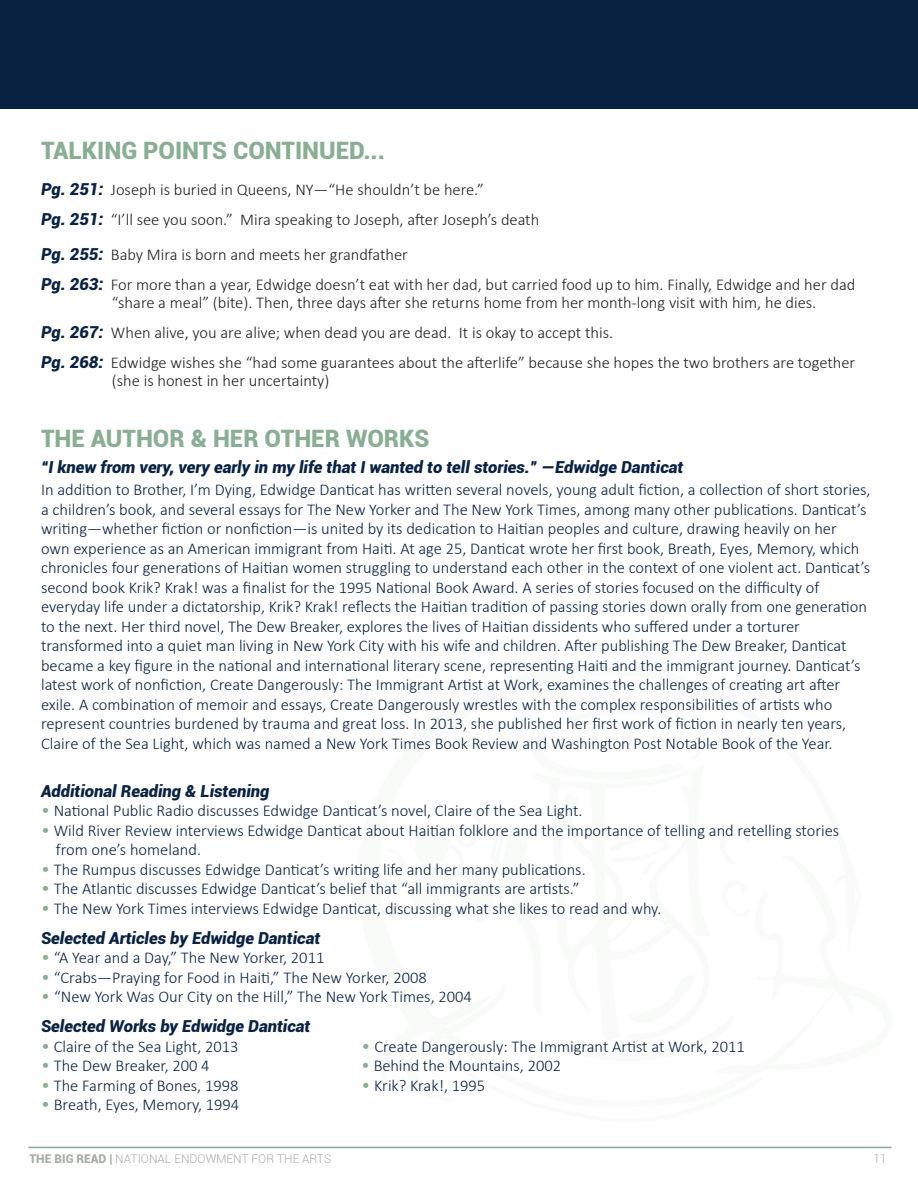
<style>
.page{position:relative;width:918px;height:1188px;background:#fff}
.page>*{position:absolute;margin:0;border:0;box-sizing:border-box;transform-origin:0 0}
.t1{font:900 24px "Roboto";color:#8aae93}
.t2{font:300 16.5px/19.5px "Calibri";color:#0a2242}
.t3{font:300 16.5px "Calibri";color:#231f20}
.t4{font:italic 900 16.5px "Roboto";color:#0a2242}
.t5{font:300 12px "Roboto";color:#a6ada6}
.s1{font-family:"Roboto";font-weight:900;font-style:italic;color:#0a2242}
.s2{font-size:18px;color:#8aae93}
.s3{font-weight:900}
</style>
<div class="page">
<hr style="left:28px;top:1147px;width:863px;height:1px;background:#8aae93">
<div style="left:0;top:0;width:918px;height:109px;background:#0a2242"></div>
<p class="t1" style="left:41px;top:134px;width:346px">TALKING POINTS CONTINUED...</p>
<p class="t3" style="left:41px;top:179px;width:444px"><span class="s1">Pg. 251:</span> Joseph is buried in Queens, NY—“He shouldn’t be here.”</p>
<p class="t3" style="left:41px;top:209px;width:500px"><span class="s1">Pg. 251:</span> “I’ll see you soon.” Mira speaking to Joseph, after Joseph’s death</p>
<p class="t3" style="left:41px;top:244px;width:368px"><span class="s1">Pg. 255:</span> Baby Mira is born and meets her grandfather</p>
<p class="t3" style="left:41px;top:274px;width:816px"><span class="s1">Pg. 263:</span> For more than a year, Edwidge doesn’t eat with her dad, but carried food up to him. Finally, Edwidge and her dad</p>
<p class="t3" style="left:112px;top:292px;width:706px">“share a meal” (bite). Then, three days after she returns home from her month-long visit with him, he dies.</p>
<p class="t3" style="left:41px;top:322px;width:574px"><span class="s1">Pg. 267:</span> When alive, you are alive; when dead you are dead. It is okay to accept this.</p>
<p class="t3" style="left:41px;top:352px;width:816px"><span class="s1">Pg. 268:</span> Edwidge wishes she “had some guarantees about the afterlife” because she hopes the two brothers are together</p>
<p class="t3" style="left:112px;top:370px;width:219px">(she is honest in her uncertainty)</p>
<p class="t1" style="left:41px;top:422px;width:390px">THE AUTHOR &amp; HER OTHER WORKS</p>
<p class="t4" style="left:41px;top:455px;width:644px">“I knew from very, very early in my life that I wanted to tell stories.” —Edwidge Danticat</p>
<p class="t2" style="left:41px;top:480px;width:831px">In addition to Brother, I’m Dying, Edwidge Danticat has written several novels, young adult fiction, a collection of short stories, a children’s book, and several essays for The New Yorker and The New York Times, among many other publications. Danticat’s writing—whether fiction or nonfiction—is united by its dedication to Haitian peoples and culture, drawing heavily on her<br>own experience as an American immigrant from Haiti. At age 25, Danticat wrote her first book, Breath, Eyes, Memory, which chronicles four generations of Haitian women struggling to understand each other in the context of one violent act. Danticat’s second book Krik? Krak! was a finalist for the 1995 National Book Award. A series of stories focused on the difficulty of</p>
<p class="t2" style="left:41px;top:597px;width:827px">everyday life under a dictatorship, Krik? Krak! reflects the Haitian tradition of passing stories down orally from one generation to the next. Her third novel, The Dew Breaker, explores the lives of Haitian dissidents who suffered under a torturer</p>
<p class="t2" style="left:41px;top:636px;width:807px">transformed into a quiet man living in New York City with his wife and children. After publishing The Dew Breaker, Danticat</p>
<p class="t2" style="left:41px;top:655px;width:821px">became a key figure in the national and international literary scene, representing Haiti and the immigrant journey. Danticat’s latest work of nonfiction, Create Dangerously: The Immigrant Artist at Work, examines the challenges of creating art after</p>
<p class="t2" style="left:41px;top:694px;width:793px">exile. A combination of memoir and essays, Create Dangerously wrestles with the complex responsibilities of artists who</p>
<p class="t2" style="left:41px;top:714px;width:807px">represent countries burdened by trauma and great loss. In 2013, she published her first work of fiction in nearly ten years,<br>Claire of the Sea Light, which was named a New York Times Book Review and Washington Post Notable Book of the Year.</p>
<p class="t4" style="left:41px;top:779px;width:230px">Additional Reading &amp; Listening</p>
<p class="t2" style="left:41px;top:801px;width:543px"><span class="s2">•</span> National Public Radio discusses Edwidge Danticat’s novel, Claire of the Sea Light.</p>
<p class="t2" style="left:41px;top:820px;width:800px"><span class="s2">•</span> Wild River Review interviews Edwidge Danticat about Haitian folklore and the importance of telling and retelling stories</p>
<p class="t2" style="left:56px;top:840px;width:147px">from one’s homeland.</p>
<p class="t2" style="left:41px;top:859px;width:546px"><span class="s2">•</span> The Rumpus discusses Edwidge Danticat’s writing life and her many publications.</p>
<p class="t2" style="left:41px;top:879px;width:540px"><span class="s2">•</span> The Atlantic discusses Edwidge Danticat’s belief that “all immigrants are artists.”</p>
<p class="t2" style="left:41px;top:898px;width:622px"><span class="s2">•</span> The New York Times interviews Edwidge Danticat, discussing what she likes to read and why.</p>
<p class="t4" style="left:41px;top:926px;width:281px">Selected Articles by Edwidge Danticat</p>
<p class="t2" style="left:41px;top:948px;width:285px"><span class="s2">•</span> “A Year and a Day,” The New Yorker, 2011</p>
<p class="t2" style="left:41px;top:967px;width:387px"><span class="s2">•</span> “Crabs—Praying for Food in Haiti,” The New Yorker, 2008</p>
<p class="t2" style="left:41px;top:987px;width:432px"><span class="s2">•</span> “New York Was Our City on the Hill,” The New York Times, 2004</p>
<p class="t4" style="left:41px;top:1015px;width:271px">Selected Works by Edwidge Danticat</p>
<p class="t2" style="left:41px;top:1036px;width:199px"><span class="s2">•</span> Claire of the Sea Light, 2013</p>
<p class="t2" style="left:362px;top:1036px;width:385px"><span class="s2">•</span> Create Dangerously: The Immigrant Artist at Work, 2011</p>
<p class="t2" style="left:41px;top:1056px;width:170px"><span class="s2">•</span> The Dew Breaker, 200 4</p>
<p class="t2" style="left:361px;top:1056px;width:201px"><span class="s2">•</span> Behind the Mountains, 2002</p>
<p class="t2" style="left:41px;top:1075px;width:199px"><span class="s2">•</span> The Farming of Bones, 1998</p>
<p class="t2" style="left:362px;top:1075px;width:125px"><span class="s2">•</span> Krik? Krak!, 1995</p>
<p class="t2" style="left:41px;top:1095px;width:200px"><span class="s2">•</span> Breath, Eyes, Memory, 1994</p>
<p class="t5" style="left:30px;top:1151px;width:303px"><span class="s3">THE BIG READ |</span> NATIONAL ENDOWMENT FOR THE ARTS</p>
<p class="t5" style="left:874px;top:1151px;width:15px">11</p>
</div>
